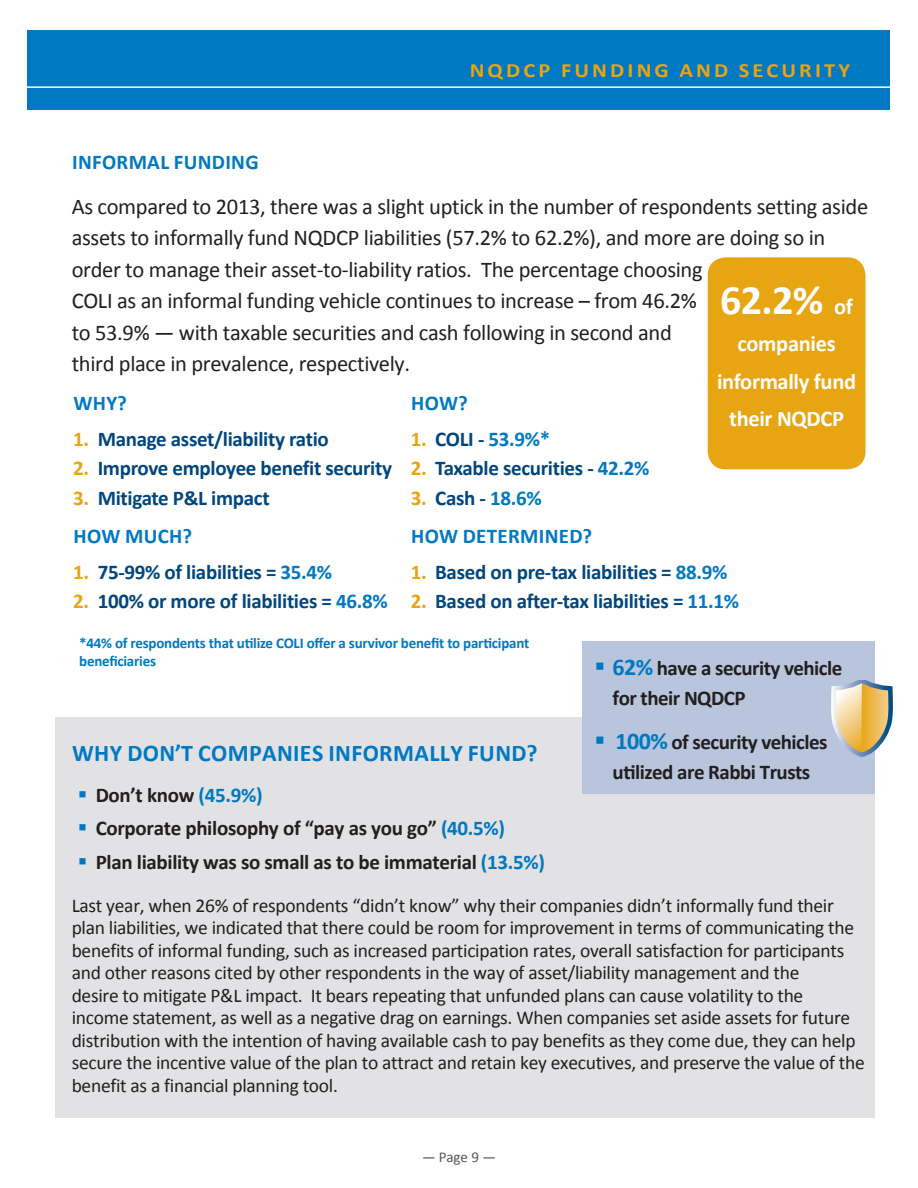
<style>
.page{position:relative;width:918px;height:1188px;background:#fff}
.page>*{position:absolute;margin:0;border:0;box-sizing:border-box;transform-origin:0 0}
.Body{font:700 42px "Calibri";color:#fff}
.Body-2{font:700 24px "Calibri";letter-spacing:.015em;color:#0079c2}
.Body-3{font:22.5px/31.5px "Calibri";letter-spacing:-.015em;color:#231f20}
.Body-4{font:700 22.5px/37.5px "Calibri";letter-spacing:-.015em;color:#fff;text-align:center}
.Body-5{font:700 21px "Calibri";letter-spacing:-.015em;color:#00467e}
.t1{font:700 21px/30px "Calibri";letter-spacing:-.015em;color:#231f20}
.Body-6{font:700 21px "Calibri";letter-spacing:.015em;color:#0079c2}
.t2{font:700 20.25px "Calibri";letter-spacing:.14em;color:#e7a512;scale:1.11 1}
.Body-7{font:19.5px/22.5px "Calibri";letter-spacing:-.015em;color:#231f20}
.Body_bold{font:700 15px/18px "Calibri";letter-spacing:-.015em;color:#0079c2}
.t3{font:15px "Calibri";color:#57585a}
.s1{font-size:22.5px}
.s2{color:#e7a512}
.s3{color:#00467e}
.s4{color:#0079c2}
.s5{font-size:24px;color:#0079c2}
</style>
<div class="page">
<div style="left:28px;top:30px;width:862px;height:79px;background:#0079c2"></div>
<hr style="left:22px;top:86px;width:870px;height:2px;background:#fff">
<div style="left:55px;top:717px;width:820px;height:401px;background:#e2e2e4"></div>
<div style="left:582px;top:642px;width:293px;height:152px;background:#b9c5dc"></div>
<div style="left:708px;top:257px;width:157px;height:212px;background:#e7a512;border-radius:18px"></div>
<svg style="left:831px;top:680px;width:62px;height:77px"></svg>
<p class="t2" style="left:470px;top:57px;width:344px">NQDCP FUNDING AND SECURITY</p>
<p class="Body-6" style="left:72px;top:148px;width:188px">INFORMAL FUNDING</p>
<p class="Body-3" style="left:72px;top:191px;width:798px">As compared to 2013, there was a slight uptick in the number of respondents setting aside assets to informally fund NQDCP liabilities (57.2% to 62.2%), and more are doing so in order to manage their asset-to-liability ratios. The percentage choosing<br>COLI as an informal funding vehicle continues to increase – from 46.2%<br>to 53.9% — with taxable securities and cash following in second and<br>third place in prevalence, respectively.</p>
<p class="Body" style="left:720px;top:273px;width:134px">62.2% <span class="s1">of</span></p>
<p class="Body-4" style="left:717px;top:325px;width:141px">companies informally fund their NQDCP</p>
<p class="Body-6" style="left:74px;top:390px;width:55px">WHY?</p>
<p class="Body-5" style="left:73px;top:426px;width:257px"><span class="s2">1.</span> Manage asset/liability ratio</p>
<p class="Body-5" style="left:73px;top:455px;width:320px"><span class="s2">2.</span> Improve employee benefit security</p>
<p class="Body-5" style="left:73px;top:484px;width:198px"><span class="s2">3.</span> Mitigate P&amp;L impact</p>
<p class="Body-6" style="left:411px;top:390px;width:58px">HOW?</p>
<p class="Body-6" style="left:411px;top:426px;width:141px"><span class="s2">1.</span> <span class="s3">COLI -</span> 53.9%*</p>
<p class="Body-5" style="left:411px;top:455px;width:240px"><span class="s2">2.</span> Taxable securities - <span class="s4">42.2%</span></p>
<p class="Body-5" style="left:411px;top:484px;width:132px"><span class="s2">3.</span> Cash - <span class="s4">18.6%</span></p>
<p class="Body-6" style="left:74px;top:523px;width:120px">HOW MUCH?</p>
<p class="Body-5" style="left:73px;top:559px;width:261px"><span class="s2">1.</span> 75-99% of liabilities = <span class="s4">35.4%</span></p>
<p class="Body-5" style="left:73px;top:588px;width:316px"><span class="s2">2.</span> 100% or more of liabilities = <span class="s4">46.8%</span></p>
<p class="Body-6" style="left:411px;top:523px;width:183px">HOW DETERMINED?</p>
<p class="Body-5" style="left:411px;top:559px;width:318px"><span class="s2">1.</span> Based on pre-tax liabilities = <span class="s4">88.9%</span></p>
<p class="Body-5" style="left:411px;top:588px;width:330px"><span class="s2">2.</span> Based on after-tax liabilities = <span class="s4">11.1%</span></p>
<p class="Body_bold" style="left:79px;top:634px;width:452px">*44% of respondents that utilize COLI offer a survivor benefit to participant beneficiaries</p>
<p class="t1" style="left:613px;top:653px;width:231px"><span class="s5">62%</span> have a security vehicle for their NQDCP</p>
<p class="t1" style="left:613px;top:727px;width:216px"><span class="s5">100%</span> of security vehicles utilized are Rabbi Trusts</p>
<p class="Body-2" style="left:72px;top:738px;width:467px">WHY DON’T COMPANIES INFORMALLY FUND?</p>
<p class="t1" style="left:96px;top:780px;width:168px">Don’t know <span class="s4">(45.9%)</span></p>
<p class="t1" style="left:96px;top:813px;width:411px">Corporate philosophy of “pay as you go” <span class="s4">(40.5%)</span></p>
<p class="t1" style="left:96px;top:847px;width:451px">Plan liability was so small as to be immaterial <span class="s4">(13.5%)</span></p>
<p class="Body-7" style="left:72px;top:894px;width:795px">Last year, when 26% of respondents “didn’t know” why their companies didn’t informally fund their plan liabilities, we indicated that there could be room for improvement in terms of communicating the benefits of informal funding, such as increased participation rates, overall satisfaction for participants and other reasons cited by other respondents in the way of asset/liability management and the<br>desire to mitigate P&amp;L impact. It bears repeating that unfunded plans can cause volatility to the income statement, as well as a negative drag on earnings. When companies set aside assets for future distribution with the intention of having available cash to pay benefits as they come due, they can help secure the incentive value of the plan to attract and retain key executives, and preserve the value of the benefit as a financial planning tool.</p>
<p class="t3" style="left:422px;top:1148px;width:75px">— Page 9 —</p>
</div>
